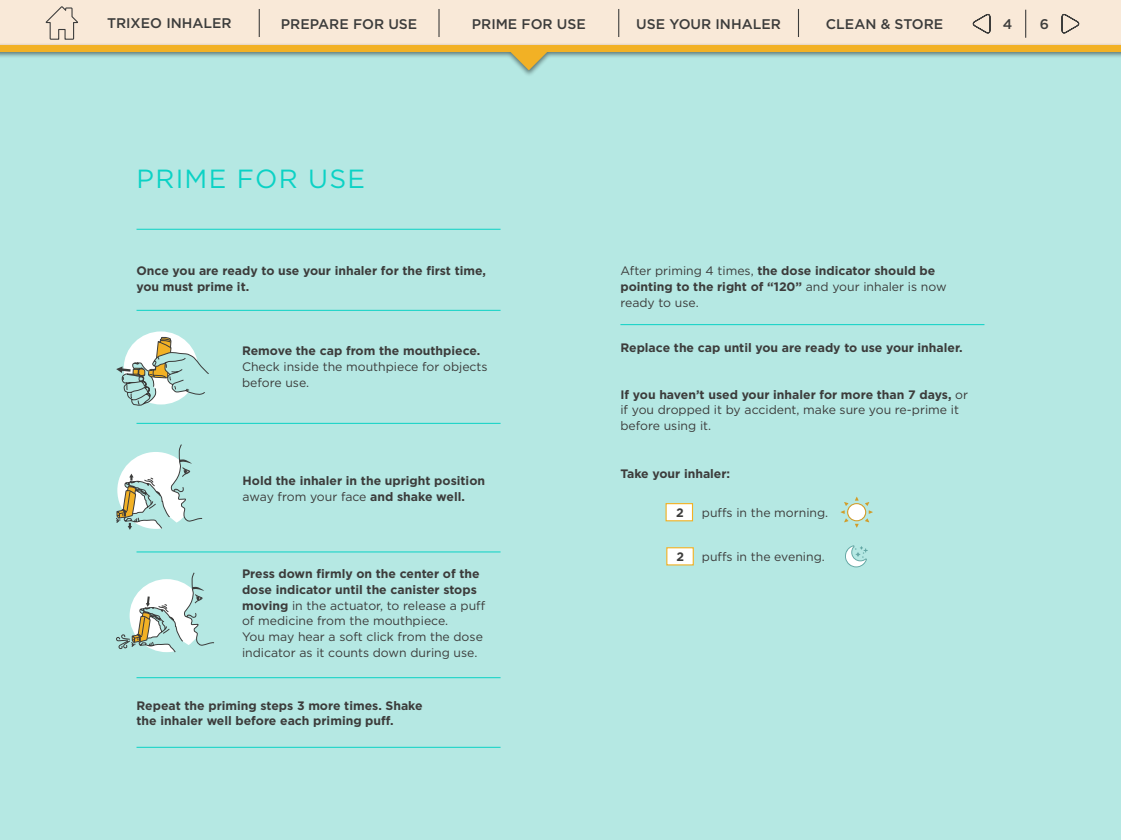
<style>
.page{position:relative;width:1121px;height:840px;background:#fff}
.page>*{position:absolute;margin:0;border:0;box-sizing:border-box;transform-origin:0 0}
.t1{font:26.25px "Gotham";letter-spacing:.05em;color:#0bd2c5}
.t2{font:500 14px "Gotham";color:#3c3c3b}
.t3{font:12.25px/15.8px "Gotham";color:#3c3c3b}
.t4{font:700 12.25px/15.8px "Gotham";color:#3c3c3b}
.s1{font-weight:400}
.s2{font-weight:700}
</style>
<div class="page">
<div style="left:0;top:0;width:1120px;height:840px;background:#b5e8e3"></div>
<svg style="left:116px;top:331px;width:93px;height:74px"></svg>
<svg style="left:116px;top:572px;width:98px;height:81px"></svg>
<svg style="left:116px;top:444px;width:87px;height:86px"></svg>
<div style="left:665px;top:503px;width:28px;height:18px;background:#fff;border:1px solid #f2b125"></div>
<svg style="left:840px;top:497px;width:32px;height:31px"></svg>
<div style="left:666px;top:547px;width:27px;height:18px;background:#fff;border:1px solid #f2b125"></div>
<svg style="left:845px;top:545px;width:22px;height:22px"></svg>
<hr style="left:136px;top:229px;width:364px;height:1px;background:#0bd2c5">
<hr style="left:136px;top:310px;width:364px;height:1px;background:#0bd2c5">
<hr style="left:136px;top:423px;width:364px;height:1px;background:#0bd2c5">
<hr style="left:136px;top:551px;width:364px;height:1px;background:#0bd2c5">
<hr style="left:136px;top:677px;width:364px;height:1px;background:#0bd2c5">
<hr style="left:136px;top:747px;width:364px;height:1px;background:#0bd2c5">
<hr style="left:620px;top:324px;width:364px;height:1px;background:#0bd2c5">
<div style="left:0;top:0;width:1120px;height:46px;background:#f9e9d8"></div>
<div style="left:0;top:42px;width:1120px;height:35px;background:#000;opacity:.5"></div>
<svg style="left:508px;top:51px;width:41px;height:19px"></svg>
<div style="left:0;top:45px;width:1120px;height:6px;background:#f2b125"></div>
<svg style="left:797px;top:9px;width:1px;height:28px"></svg>
<svg style="left:618px;top:9px;width:1px;height:28px"></svg>
<svg style="left:438px;top:9px;width:1px;height:28px"></svg>
<svg style="left:259px;top:9px;width:1px;height:28px"></svg>
<svg style="left:45px;top:6px;width:33px;height:34px"></svg>
<svg style="left:972px;top:14px;width:18px;height:20px"></svg>
<svg style="left:1061px;top:14px;width:17px;height:20px"></svg>
<p class="t2" style="left:107px;top:14px;width:126px">TRIXEO INHALER</p>
<p class="t2" style="left:281px;top:14px;width:138px">PREPARE FOR USE</p>
<p class="t2" style="left:472px;top:14px;width:115px">PRIME FOR USE</p>
<p class="t2" style="left:636px;top:14px;width:146px">USE YOUR INHALER</p>
<p class="t2" style="left:825px;top:14px;width:119px">CLEAN &amp; STORE</p>
<p class="t2" style="left:1002px;top:15px;width:11px">4</p>
<p class="t2" style="left:1039px;top:15px;width:11px">6</p>
<h1 class="t1" style="left:136px;top:164px;width:230px">PRIME FOR USE</h1>
<p class="t4" style="left:136px;top:263px;width:351px">Once you are ready to use your inhaler for the first time, you must prime it.</p>
<p class="t4" style="left:242px;top:343px;width:240px">Remove the cap from the mouthpiece.</p>
<p class="t3" style="left:242px;top:359px;width:247px">Check inside the mouthpiece for objects before use.</p>
<p class="t4" style="left:242px;top:472px;width:244px">Hold the inhaler in the upright position <span class="s1">away from your face</span> and shake well.</p>
<p class="t3" style="left:242px;top:566px;width:245px"><span class="s2">Press down firmly on the center of the dose indicator until the canister stops moving</span> in the actuator, to release a puff of medicine from the mouthpiece.<br>You may hear a soft click from the dose indicator as it counts down during use.</p>
<p class="t4" style="left:136px;top:697px;width:288px">Repeat the priming steps 3 more times. Shake the inhaler well before each priming puff.</p>
<p class="t3" style="left:620px;top:263px;width:327px">After priming 4 times, <span class="s2">the dose indicator should be pointing to the right of “120”</span> and your inhaler is now ready to use.</p>
<p class="t4" style="left:620px;top:340px;width:343px">Replace the cap until you are ready to use your inhaler.</p>
<p class="t3" style="left:620px;top:386px;width:349px"><span class="s2">If you haven’t used your inhaler for more than 7 days,</span> or if you dropped it by accident, make sure you re-prime it before using it.</p>
<p class="t4" style="left:620px;top:466px;width:111px">Take your inhaler:</p>
<p class="t4" style="left:675px;top:505px;width:9px">2</p>
<p class="t3" style="left:701px;top:504px;width:128px">puffs in the morning.</p>
<p class="t4" style="left:676px;top:549px;width:9px">2</p>
<p class="t3" style="left:701px;top:548px;width:124px">puffs in the evening.</p>
</div>
